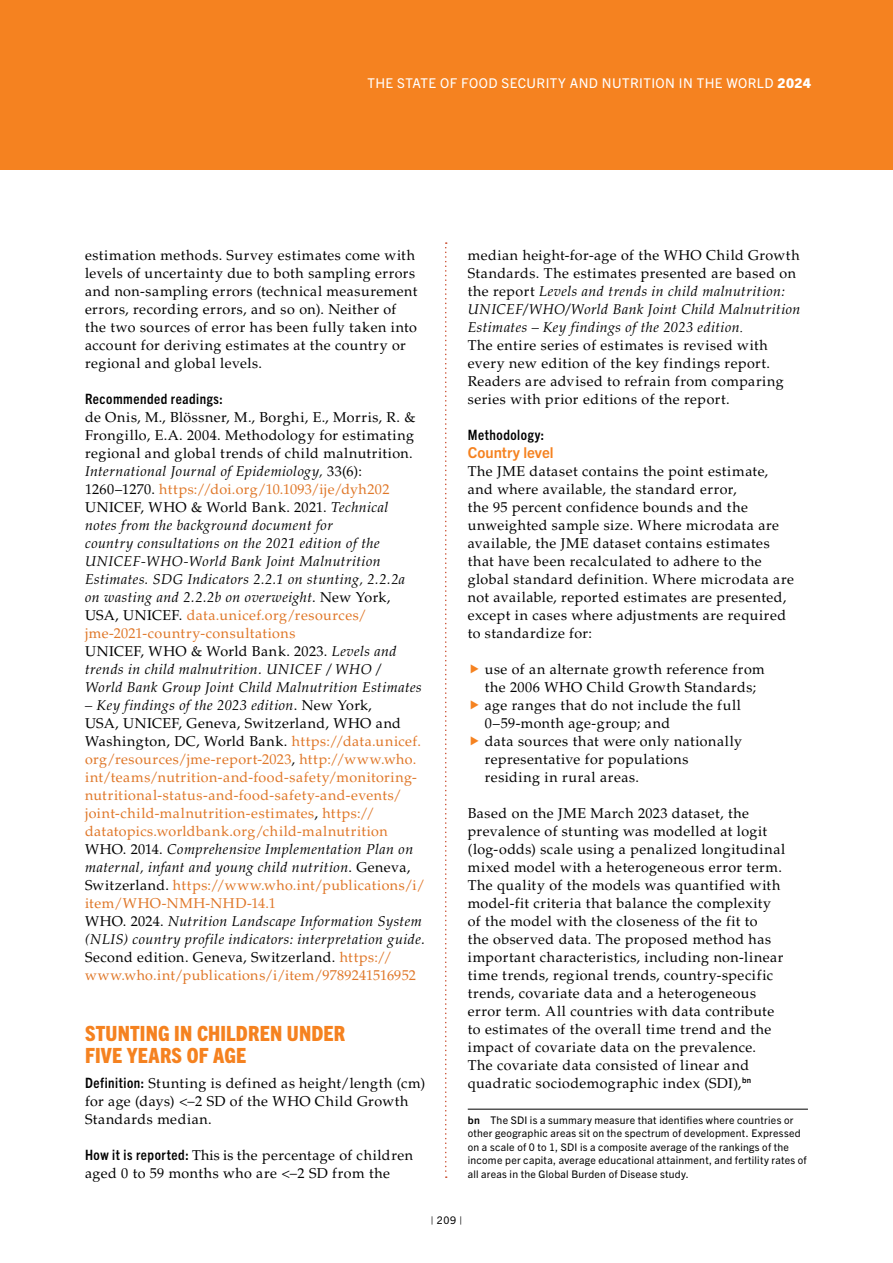
<style>
.page{position:relative;width:893px;height:1263px;background:#fff}
.page>*{position:absolute;margin:0;border:0;box-sizing:border-box;transform-origin:0 0}
.t1{font:800 condensed 21px/22.5px "Trade Gothic Next LT Pro";letter-spacing:.01em;color:#f58220}
.t2{font:700 15px "Trade Gothic Next LT Pro";color:#f58220}
.t3{font:14.25px/18px "Palatino LT Std";letter-spacing:.03em;color:#000}
.t4{font:14.25px/18px "Palatino LT Std";letter-spacing:.03em;color:#df7627}
.t5{font:italic 14.25px/18px "Palatino LT Std";letter-spacing:.03em;color:#000}
.t6{font:700 condensed 14.25px "Trade Gothic Next LT Pro";letter-spacing:.035em;color:#000}
.t7{font:13.5px "Trade Gothic Next LT Pro";letter-spacing:.03em;color:#fff}
.t8{font:10.5px/13.5px "Trade Gothic Next LT Pro";letter-spacing:.025em;color:#000}
.s1{font-weight:800}
.s2{font-style:normal}
.s3{font-style:normal;color:#df7627}
.s4{font-style:italic;color:#000}
.s5{color:#000}
.s6{font-family:"Trade Gothic Next LT Pro";font-weight:700;font-stretch:condensed}
.s7{font-style:italic}
.s8{font-family:"Times New Roman";font-style:italic}
.s9{font-weight:700}
</style>
<div class="page">
<svg style="left:445px;top:242px;width:2px;height:936px"></svg>
<div style="left:0;top:0;width:893px;height:170px;background:#f58220"></div>
<hr style="left:468px;top:1109px;width:340px;height:1px;background:#000">
<p class="t7" style="left:367px;top:74px;width:445px">THE STATE OF FOOD SECURITY AND NUTRITION IN THE WORLD <span class="s1">2024</span></p>
<p class="t3" style="left:85px;top:246px;width:334px">estimation methods. Survey estimates come with levels of uncertainty due to both sampling errors and non‑sampling errors (technical measurement errors, recording errors, and so on). Neither of the two sources of error has been fully taken into account for deriving estimates at the country or regional and global levels.</p>
<p class="t6" style="left:85px;top:389px;width:139px">Recommended readings:</p>
<p class="t5" style="left:85px;top:408px;width:338px"><span class="s2">de Onis, M., Blössner, M., Borghi, E., Morris, R. &amp; Frongillo, E.A. 2004. Methodology for estimating regional and global trends of child malnutrition.<br></span>International Journal of Epidemiology, <span class="s2">33(6):<br>1260–1270.</span> <span class="s3">https://doi.org/10.1093/ije/dyh202<br></span><span class="s2">UNICEF, WHO &amp; World Bank. 2021.</span> Technical notes from the background document for<br>country consultations on the 2021 edition of the UNICEF-WHO-World Bank Joint Malnutrition Estimates. SDG Indicators 2.2.1 on stunting, 2.2.2a on wasting and 2.2.2b on overweight<span class="s2">. New York, USA, UNICEF.</span> <span class="s3">data.unicef.org/resources/ jme-2021-country-consultations<br></span><span class="s2">UNICEF, WHO &amp; World Bank. 2023.</span> Levels and trends in child malnutrition. UNICEF / WHO /<br>World Bank Group Joint Child Malnutrition Estimates</p>
<p class="t4" style="left:85px;top:696px;width:342px"><span class="s4">– Key findings of the 2023 edition</span><span class="s5">. New York,<br>USA, UNICEF, Geneva, Switzerland, WHO and Washington, DC, World Bank.</span> https://data.unicef. org/resources/jme-report-2023<span class="s5">,</span> http://www.who. int/teams/nutrition-and-food-safety/monitoring&shy;nutritional-status-and-food-safety-and-events/ joint-child-malnutrition-estimates<span class="s5">,</span> https:// datatopics.worldbank.org/child-malnutrition <span class="s5">WHO. 2014.</span> <span class="s4">Comprehensive Implementation Plan on maternal, infant and young child nutrition</span><span class="s5">. Geneva, Switzerland.</span> https://www.who.int/publications/i/ item/WHO-NMH-NHD-14.1<br><span class="s5">WHO. 2024.</span> <span class="s4">Nutrition Landscape Information System (NLIS) country profile indicators: interpretation guide.<br></span><span class="s5">Second edition. Geneva, Switzerland.</span> https:// www.who.int/publications/i/item/9789241516952</p>
<h1 class="t1" style="left:85px;top:1020px;width:262px">STUNTING IN CHILDREN UNDER<br>FIVE YEARS OF AGE</h1>
<p class="t3" style="left:85px;top:1074px;width:342px"><span class="s6">Definition:</span> Stunting is defined as height/length (cm) for age (days) &lt;−2 SD of the WHO Child Growth<br>Standards median.</p>
<p class="t3" style="left:85px;top:1146px;width:330px"><span class="s6">How it is reported:</span> This is the percentage of children aged 0 to 59 months who are &lt;−2 SD from the</p>
<p class="t3" style="left:468px;top:246px;width:334px">median height-for-age of the WHO Child Growth Standards. The estimates presented are based on the report <span class="s7">Levels and trends in child malnutrition:<br>UNICEF/WHO/World Bank Joint Child Malnutrition Estimates – Key findings of the 2023 edition</span><span class="s8">.<br></span>The entire series of estimates is revised with every new edition of the key findings report.<br>Readers are advised to refrain from comparing series with prior editions of the report.</p>
<p class="t6" style="left:468px;top:425px;width:78px">Methodology:</p>
<p class="t2" style="left:468px;top:442px;width:87px">Country level</p>
<p class="t3" style="left:468px;top:462px;width:328px">The JME dataset contains the point estimate, and where available, the standard error,<br>the 95 percent confidence bounds and the unweighted sample size. Where microdata are available, the JME dataset contains estimates that have been recalculated to adhere to the global standard definition. Where microdata are not available, reported estimates are presented, except in cases where adjustments are required to standardize for:</p>
<p class="t3" style="left:485px;top:660px;width:281px">use of an alternate growth reference from the 2006 WHO Child Growth Standards; age ranges that do not include the full 0–59-month age-group; and<br>data sources that were only nationally representative for populations<br>residing in rural areas.</p>
<p class="t3" style="left:468px;top:804px;width:319px">Based on the JME March 2023 dataset, the prevalence of stunting was modelled at logit (log-odds) scale using a penalized longitudinal mixed model with a heterogeneous error term.<br>The quality of the models was quantified with model-fit criteria that balance the complexity of the model with the closeness of the fit to<br>the observed data. The proposed method has important characteristics, including non-linear time trends, regional trends, country-specific trends, covariate data and a heterogeneous error term. All countries with data contribute to estimates of the overall time trend and the impact of covariate data on the prevalence.<br>The covariate data consisted of linear and quadratic sociodemographic index (SDI),<sup>bn</sup></p>
<p class="t8" style="left:468px;top:1113px;width:341px"><span class="s9">bn</span> The SDI is a summary measure that identifies where countries or other geographic areas sit on the spectrum of development. Expressed on a scale of 0 to 1, SDI is a composite average of the rankings of the income per capita, average educational attainment, and fertility rates of all areas in the Global Burden of Disease study.</p>
<p class="t8" style="left:431px;top:1213px;width:33px">| 209 |</p>
</div>
